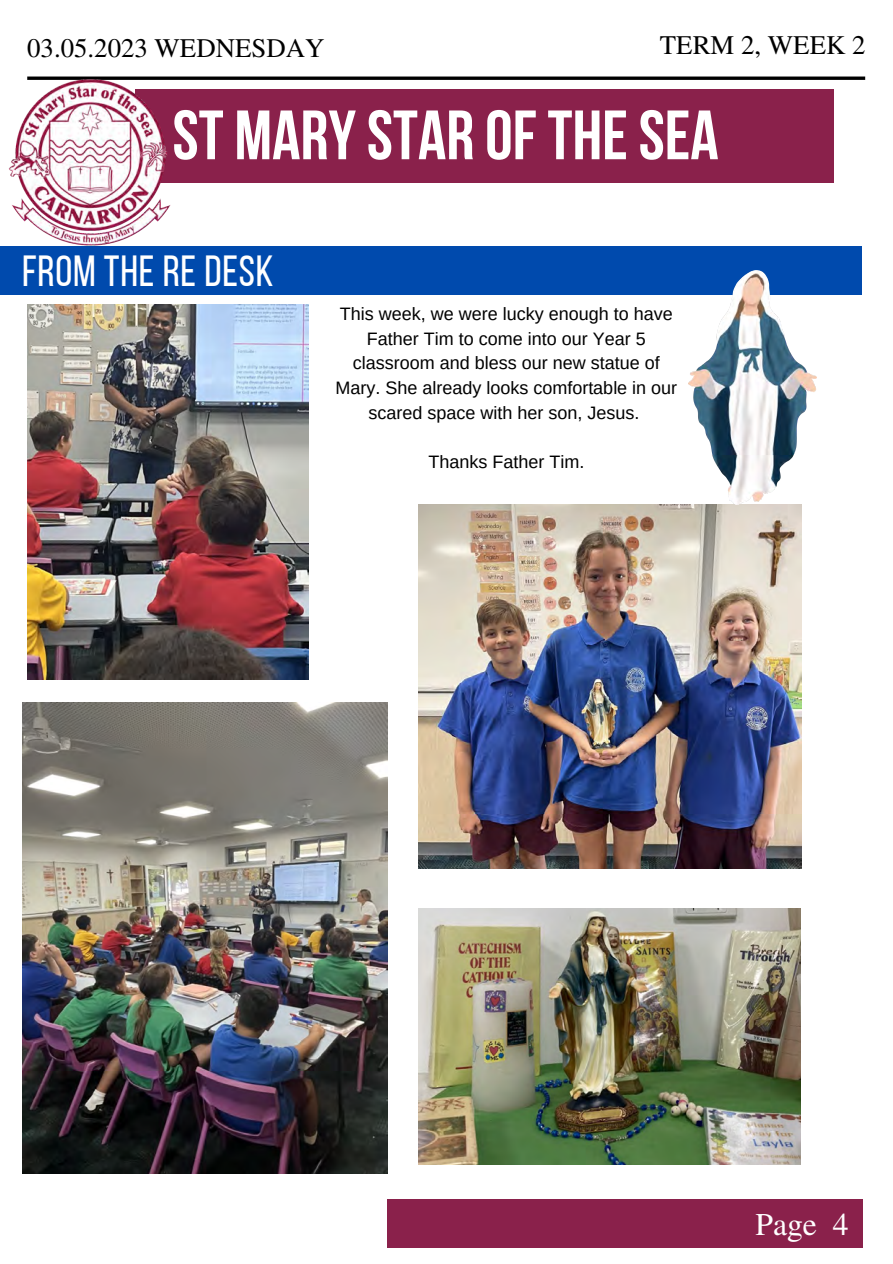
<style>
.page{position:relative;width:893px;height:1264px;background:#fff}
.page>*{position:absolute;margin:0;border:0;box-sizing:border-box;transform-origin:0 0}
.t1{font:69.6px "Bebas Neue Cyrillic";color:#fff}
.t2{font:43.5px "Bebas Neue";letter-spacing:.015em;color:#fff}
.t3{font:31.65px "Te X Gyre Termes";color:#fff}
.t4{font:26.85px "Te X Gyre Termes";color:#000}
.t5{font:18px/24.8px "Arimo";color:#000;text-align:center}
</style>
<div class="page">
<div style="left:135px;top:89px;width:698px;height:94px;background:#8a214b"></div>
<svg style="left:174px;top:76px;width:691px;height:4px;background:#272727"></svg>
<div style="left:387px;top:1199px;width:475px;height:49px;background:#8a214b"></div>
<img style="left:8px;top:76px;width:166px;height:170px">
<div style="left:0;top:246px;width:861px;height:49px;background:#004aad"></div>
<img style="left:419px;top:908px;width:381px;height:256px">
<img style="left:22px;top:702px;width:365px;height:471px">
<img style="left:27px;top:305px;width:281px;height:374px">
<img style="left:419px;top:504px;width:382px;height:364px">
<img style="left:688px;top:271px;width:128px;height:233px">
<h3 class="t4" style="left:27px;top:29px;width:299px">03.05.2023 WEDNESDAY</h3>
<h3 class="t4" style="left:660px;top:26px;width:207px">TERM 2, WEEK 2</h3>
<h1 class="t1" style="left:172px;top:107px;width:547px">ST MARY STAR OF THE SEA</h1>
<h2 class="t2" style="left:22px;top:253px;width:253px">FROM THE RE DESK</h2>
<p class="t5" style="left:335px;top:301px;width:343px">This week, we were lucky enough to have Father Tim to come into our Year 5 classroom and bless our new statue of Mary. She already looks comfortable in our scared space with her son, Jesus.</p>
<p class="t5" style="left:428px;top:450px;width:157px">Thanks Father Tim.</p>
<h3 class="t3" style="left:755px;top:1201px;width:95px">Page 4</h3>
</div>
